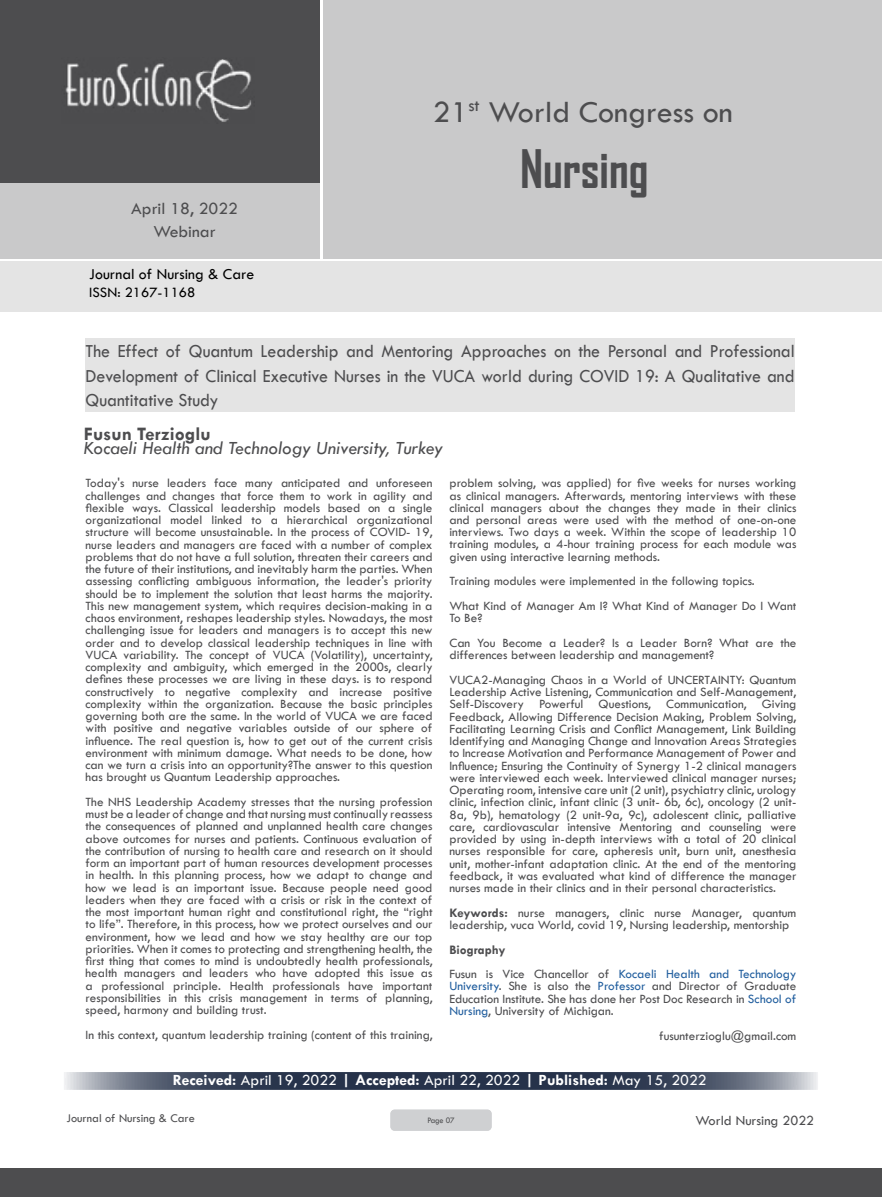
<style>
.page{position:relative;width:882px;height:1197px;background:#fff}
.page>*{position:absolute;margin:0;border:0;box-sizing:border-box;transform-origin:0 0}
.t1{font:700 50.75px "Agency FB";color:#4d4d4f;scale:.95 1}
.t2{font:31.5px "Tw Cen";color:#4d4d4f}
.t3{font:italic 19.25px "Tw Cen";color:#4d4d4f}
.t4{font:700 19.25px "Tw Cen";color:#4d4d4f}
.t5{font:19.07px/24.5px "Tw Cen";color:#4d4d4f;text-align:justify;scale:.94 1}
.t6{font:17.5px/23.6px "Tw Cen";color:#4d4d4f;text-align:center}
.t7{font:15.75px "Tw Cen";color:#fff}
.t8{font:15.75px "Tw Cen";color:#000}
.t9{font:14.88px "Tw Cen";color:#000}
.t10{font:14.35px "Tw Cen";color:#4d4d4f}
.t11{font:13.12px/12.2px "Tw Cen";color:#4d4d4f;text-align:justify}
.t12{font:13.12px/24.7px "Tw Cen";color:#215e9e}
.t13{font:12.25px "Tw Cen";color:#4d4d4f}
.t14{font:8.58px "Tw Cen";letter-spacing:-.02em;color:#4d4d4f;scale:.95 1}
.s1{font-weight:700}
.s2{font-weight:700;color:#4d4d4f}
.s3{color:#4d4d4f}
.s4{color:#215e9e}
</style>
<div class="page">
<div style="left:0;top:0;width:319px;height:183px;background:#4d4d4f"></div>
<div style="left:0;top:183px;width:319px;height:76px;background:#c9c9ca"></div>
<div style="left:323px;top:0;width:559px;height:259px;background:#c9c9ca"></div>
<img style="left:65px;top:59px;width:187px;height:63px">
<div style="left:0;top:1168px;width:882px;height:29px;background:#4d4d4f"></div>
<div style="left:1px;top:261px;width:881px;height:51px;background:#e4e4e4"></div>
<div style="left:85px;top:338px;width:710px;height:73px;background:#e4e4e4"></div>
<div style="left:390px;top:1110px;width:102px;height:21px;background:#cfd0d2;border-radius:4px"></div>
<svg style="left:64px;top:1072px;width:754px;height:18px;background:#495367"></svg>
<h2 class="t2" style="left:433px;top:93px;width:302px">21<sup>st</sup> World Congress on</h2>
<h3 class="t6" style="left:131px;top:196px;width:109px">April 18, 2022<br>Webinar</h3>
<p class="t8" style="left:89px;top:264px;width:167px">Journal of Nursing &amp; Care</p>
<p class="t9" style="left:89px;top:283px;width:108px">ISSN: 2167-1168</p>
<h1 class="t1" style="left:520px;top:138px;width:137px">Nursing</h1>
<h3 class="t5" style="left:86px;top:339px;width:756px">The Effect of Quantum Leadership and Mentoring Approaches on the Personal and Professional Development of Clinical Executive Nurses in the VUCA world during COVID 19: A Qualitative and Quantitative Study</h3>
<h3 class="t4" style="left:84px;top:423px;width:128px">Fusun Terzioglu</h3>
<h3 class="t3" style="left:84px;top:437px;width:361px">Kocaeli Health and Technology University, Turkey</h3>
<p class="t11" style="left:86px;top:477px;width:349px">Today's nurse leaders face many anticipated and unforeseen challenges and changes that force them to work in agility and flexible ways. Classical leadership models based on a single organizational model linked to a hierarchical organizational structure will become unsustainable. In the process of COVID- 19, nurse leaders and managers are faced with a number of complex problems that do not have a full solution, threaten their careers and the future of their institutions, and inevitably harm the parties. When assessing conflicting ambiguous information, the leader's priority should be to implement the solution that least harms the majority.<br>This new management system, which requires decision-making in a chaos environment, reshapes leadership styles. Nowadays, the most challenging issue for leaders and managers is to accept this new order and to develop classical leadership techniques in line with VUCA variability. The concept of VUCA (Volatility), uncertainty, complexity and ambiguity, which emerged in the 2000s, clearly defines these processes we are living in these days. is to respond constructively to negative complexity and increase positive complexity within the organization. Because the basic principles governing both are the same. In the world of VUCA we are faced with positive and negative variables outside of our sphere of influence. The real question is, how to get out of the current crisis environment with minimum damage. What needs to be done, how can we turn a crisis into an opportunity?The answer to this question has brought us Quantum Leadership approaches.</p>
<p class="t11" style="left:86px;top:796px;width:349px">The NHS Leadership Academy stresses that the nursing profession must be a leader of change and that nursing must continually reassess the consequences of planned and unplanned health care changes above outcomes for nurses and patients. Continuous evaluation of the contribution of nursing to health care and research on it should form an important part of human resources development processes in health. In this planning process, how we adapt to change and how we lead is an important issue. Because people need good leaders when they are faced with a crisis or risk in the context of the most important human right and constitutional right, the “right to life”. Therefore, in this process, how we protect ourselves and our environment, how we lead and how we stay healthy are our top priorities. When it comes to protecting and strengthening health, the first thing that comes to mind is undoubtedly health professionals, health managers and leaders who have adopted this issue as a professional principle. Health professionals have important responsibilities in this crisis management in terms of planning, speed, harmony and building trust.</p>
<p class="t11" style="left:86px;top:1028px;width:348px">In this context, quantum leadership training (content of this training,</p>
<p class="t11" style="left:449px;top:477px;width:348px">problem solving, was applied) for five weeks for nurses working as clinical managers. Afterwards, mentoring interviews with these clinical managers about the changes they made in their clinics and personal areas were used with the method of one-on-one interviews. Two days a week. Within the scope of leadership 10 training modules, a 4-hour training process for each module was given using interactive learning methods.</p>
<p class="t11" style="left:449px;top:569px;width:348px;line-height:24.7px">Training modules were implemented in the following topics.<br>What Kind of Manager Am I? What Kind of Manager Do I Want</p>
<p class="t11" style="left:449px;top:606px;width:348px;line-height:24.7px">To Be?<br>Can You Become a Leader? Is a Leader Born? What are the</p>
<p class="t11" style="left:449px;top:643px;width:348px;line-height:24.7px">differences between leadership and management?<br>VUCA2-Managing Chaos in a World of UNCERTAINTY: Quantum</p>
<p class="t11" style="left:449px;top:686px;width:349px">Leadership Active Listening, Communication and Self-Management, Self-Discovery Powerful Questions, Communication, Giving Feedback, Allowing Difference Decision Making, Problem Solving, Facilitating Learning Crisis and Conflict Management, Link Building Identifying and Managing Change and Innovation Areas Strategies to Increase Motivation and Performance Management of Power and Influence; Ensuring the Continuity of Synergy 1-2 clinical managers were interviewed each week. Interviewed clinical manager nurses; Operating room, intensive care unit (2 unit), psychiatry clinic, urology clinic, infection clinic, infant clinic (3 unit- 6b, 6c), oncology (2 unit-8a, 9b), hematology (2 unit-9a, 9c), adolescent clinic, palliative care, cardiovascular intensive Mentoring and counseling were provided by using in-depth interviews with a total of 20 clinical nurses responsible for care, apheresis unit, burn unit, anesthesia unit, mother-infant adaptation clinic. At the end of the mentoring feedback, it was evaluated what kind of difference the manager nurses made in their clinics and in their personal characteristics.</p>
<p class="t11" style="left:449px;top:906px;width:348px"><span class="s1">Keywords:</span> nurse managers, clinic nurse Manager, quantum leadership, vuca World, covid 19, Nursing leadership, mentorship</p>
<p class="t12" style="left:449px;top:937px;width:348px"><span class="s2">Biography<br></span><span class="s3">Fusun is Vice Chancellor of</span> Kocaeli Health and Technology</p>
<p class="t11" style="left:449px;top:980px;width:348px"><span class="s4">University</span>. She is also the <span class="s4">Professor</span> and Director of Graduate Education Institute. She has done her Post Doc Research in <span class="s4">School of Nursing</span>, University of Michigan.</p>
<p class="t11" style="left:659px;top:1029px;width:139px">fusunterzioglu@gmail.com</p>
<p class="t7" style="left:173px;top:1071px;width:535px"><span class="s1">Received:</span> April 19, 2022 <span class="s1">| Accepted:</span> April 22, 2022 <span class="s1">| Published:</span> May 15, 2022</p>
<p class="t13" style="left:66px;top:1111px;width:130px">Journal of Nursing &amp; Care</p>
<p class="t14" style="left:427px;top:1115px;width:30px">Page 07</p>
<p class="t10" style="left:695px;top:1111px;width:120px">World Nursing 2022</p>
</div>
